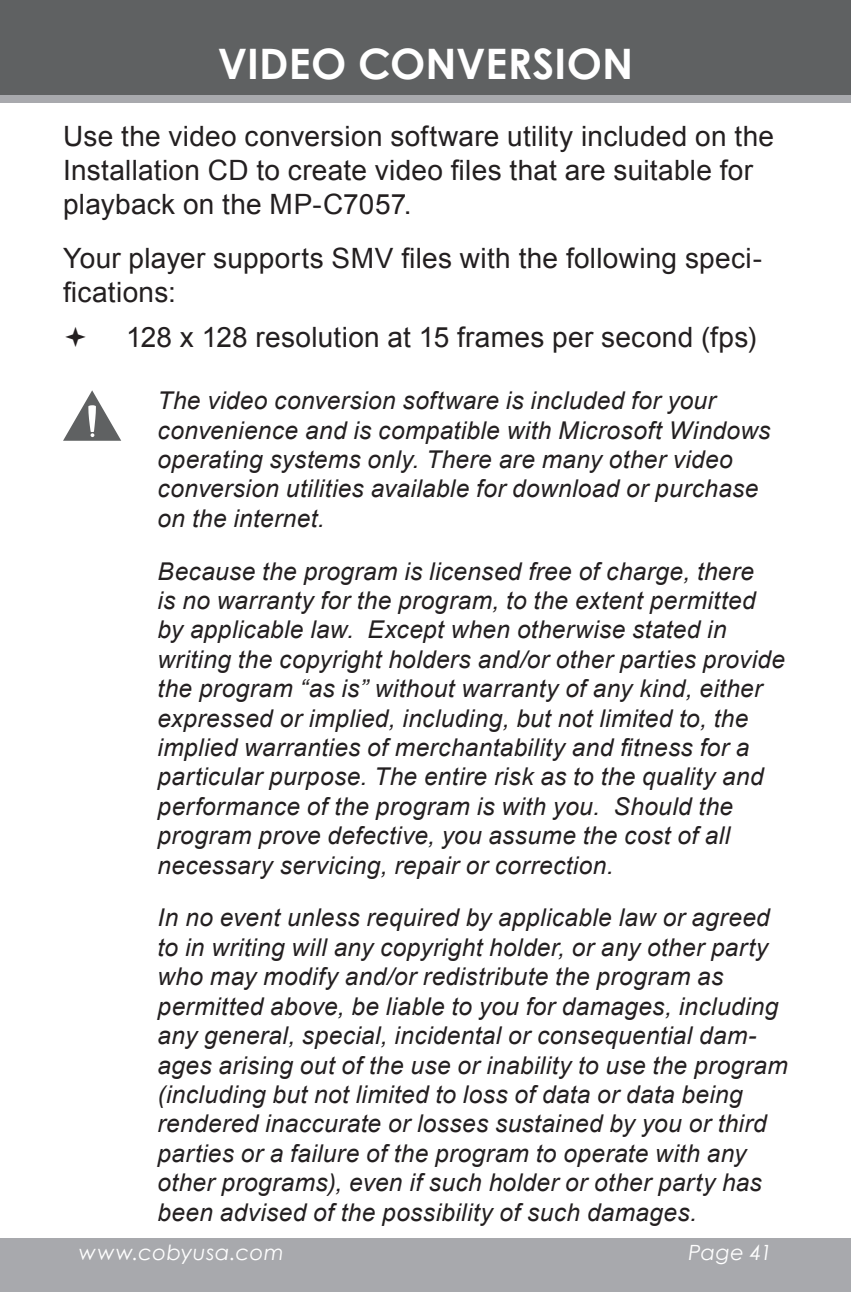
<style>
.page{position:relative;width:851px;height:1292px;background:#fff}
.page>*{position:absolute;margin:0;border:0;box-sizing:border-box;transform-origin:0 0}
.t1{font:700 42px "Century Gothic";letter-spacing:.005em;color:#fff}
.t2{font:28px/33.6px "Arial";letter-spacing:.01em;color:#231f20}
.t3{font:italic 24.5px/29.4px "Arial";letter-spacing:.015em;color:#231f20}
.t4{font:italic 21px "Century Gothic";letter-spacing:.025em;color:#fff}
</style>
<div class="page">
<div style="left:0;top:1237px;width:850px;height:55px;background:#a8a9ad"></div>
<div style="left:0;top:94px;width:850px;height:9px;background:#a8a9ad"></div>
<div style="left:0;top:0;width:850px;height:94px;background:#5f6162"></div>
<svg style="left:63px;top:390px;width:58px;height:51px"></svg>
<h1 class="t1" style="left:218px;top:32px;width:417px">VIDEO CONVERSION</h1>
<p class="t2" style="left:63px;top:120px;width:712px">Use the video conversion software utility included on the<br>Installation CD to create video files that are suitable for playback on the MP-C7057.</p>
<p class="t2" style="left:63px;top:242px;width:700px">Your player supports SMV files with the following speci&shy;fications:</p>
<p class="t2" style="left:126px;top:320px;width:631px">128 x 128 resolution at 15 frames per second (fps)</p>
<p class="t3" style="left:158px;top:386px;width:614px">The video conversion software is included for your convenience and is compatible with Microsoft Windows operating systems only. There are many other video conversion utilities available for download or purchase on the internet.</p>
<p class="t3" style="left:158px;top:556px;width:629px">Because the program is licensed free of charge, there<br>is no warranty for the program, to the extent permitted by applicable law. Except when otherwise stated in writing the copyright holders and/or other parties provide the program “as is” without warranty of any kind, either expressed or implied, including, but not limited to, the implied warranties of merchantability and fitness for a particular purpose. The entire risk as to the quality and performance of the program is with you. Should the program prove defective, you assume the cost of all necessary servicing, repair or correction.</p>
<p class="t3" style="left:157px;top:903px;width:632px">In no event unless required by applicable law or agreed to in writing will any copyright holder, or any other party who may modify and/or redistribute the program as permitted above, be liable to you for damages, including any general, special, incidental or consequential dam&shy;ages arising out of the use or inability to use the program (including but not limited to loss of data or data being rendered inaccurate or losses sustained by you or third parties or a failure of the program to operate with any other programs), even if such holder or other party has been advised of the possibility of such damages.</p>
<p class="t4" style="left:79px;top:1238px;width:207px">www.cobyusa.com</p>
<p class="t4" style="left:688px;top:1238px;width:85px">Page 41</p>
</div>
